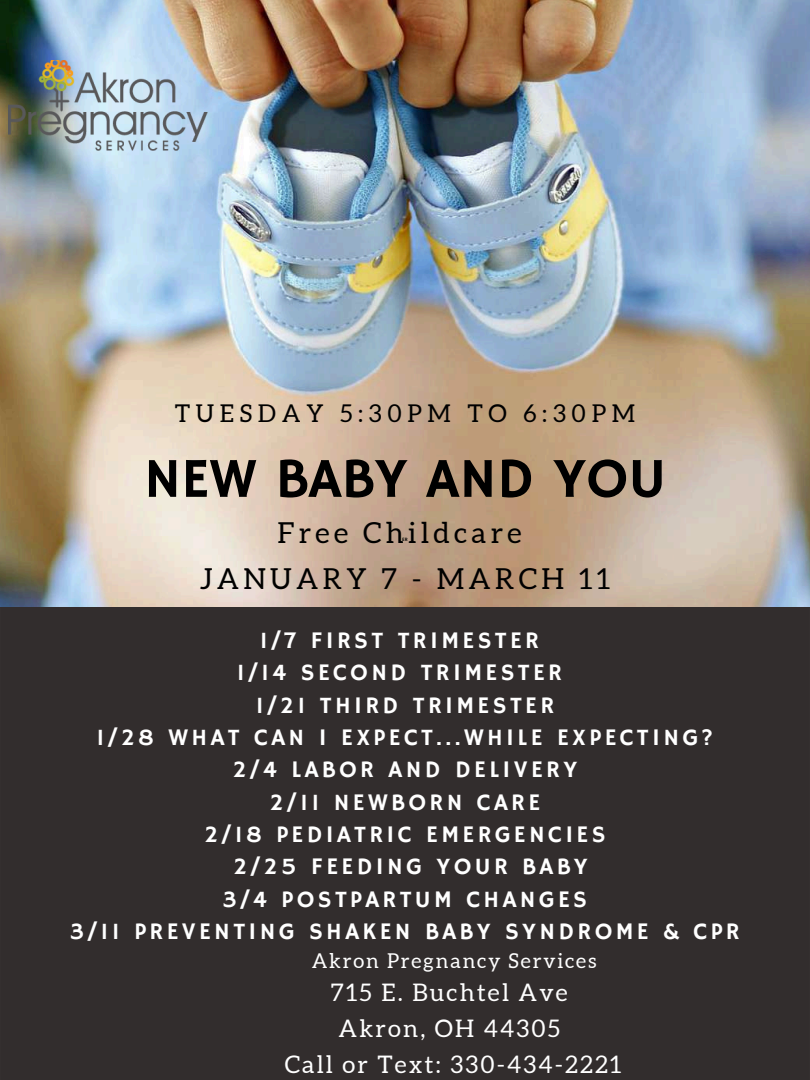
<style>
.page{position:relative;width:810px;height:1080px;background:#fff}
.page>*{position:absolute;margin:0;border:0;box-sizing:border-box;transform-origin:0 0}
.t1{font:56.5px "Hammersmith One";color:#000}
.t2{font:28.88px/45.5px "Aleo";letter-spacing:.15em;color:#000;text-align:center}
.t3{font:24.5px "Aleo";letter-spacing:.23em;color:#000}
.t4{font:24.19px/36.1px "Aleo";letter-spacing:.09em;color:#fff;text-align:center}
.t5{font:23.75px/32.4px "Hammersmith One";letter-spacing:.14em;color:#fff;text-align:center}
.t6{font:20.44px "Aleo";letter-spacing:.09em;color:#fff}
.t7{font:5px "Hammersmith One";color:#000}
</style>
<div class="page">
<img style="left:0;top:0;width:810px;height:1080px">
<img style="left:9px;top:60px;width:198px;height:91px">
<h3 class="t3" style="left:175px;top:402px;width:462px">TUESDAY 5:30PM TO 6:30PM</h3>
<p class="t1" style="left:144px;top:446px;width:524px">NEW BABY AND YOU</p>
<p class="t2" style="left:200px;top:512px;width:412px">Free Childcare<br>JANUARY 7 - MARCH 11</p>
<h5 class="t7" style="left:402px;top:537px;width:7px">ER</h5>
<h3 class="t5" style="left:70px;top:625px;width:671px">1/7 FIRST TRIMESTER<br>1/14 SECOND TRIMESTER<br>1/21 THIRD TRIMESTER<br>1/28 WHAT CAN I EXPECT...WHILE EXPECTING?<br>2/4 LABOR AND DELIVERY<br>2/11 NEWBORN CARE<br>2/18 PEDIATRIC EMERGENCIES<br>2/25 FEEDING YOUR BABY<br>3/4 POSTPARTUM CHANGES<br>3/11 PREVENTING SHAKEN BABY SYNDROME &amp; CPR</h3>
<h1 class="t6" style="left:312px;top:952px;width:286px">Akron Pregnancy Services</h1>
<h2 class="t4" style="left:285px;top:975px;width:338px">715 E. Buchtel Ave<br>Akron, OH 44305<br>Call or Text: 330-434-2221</h2>
</div>
